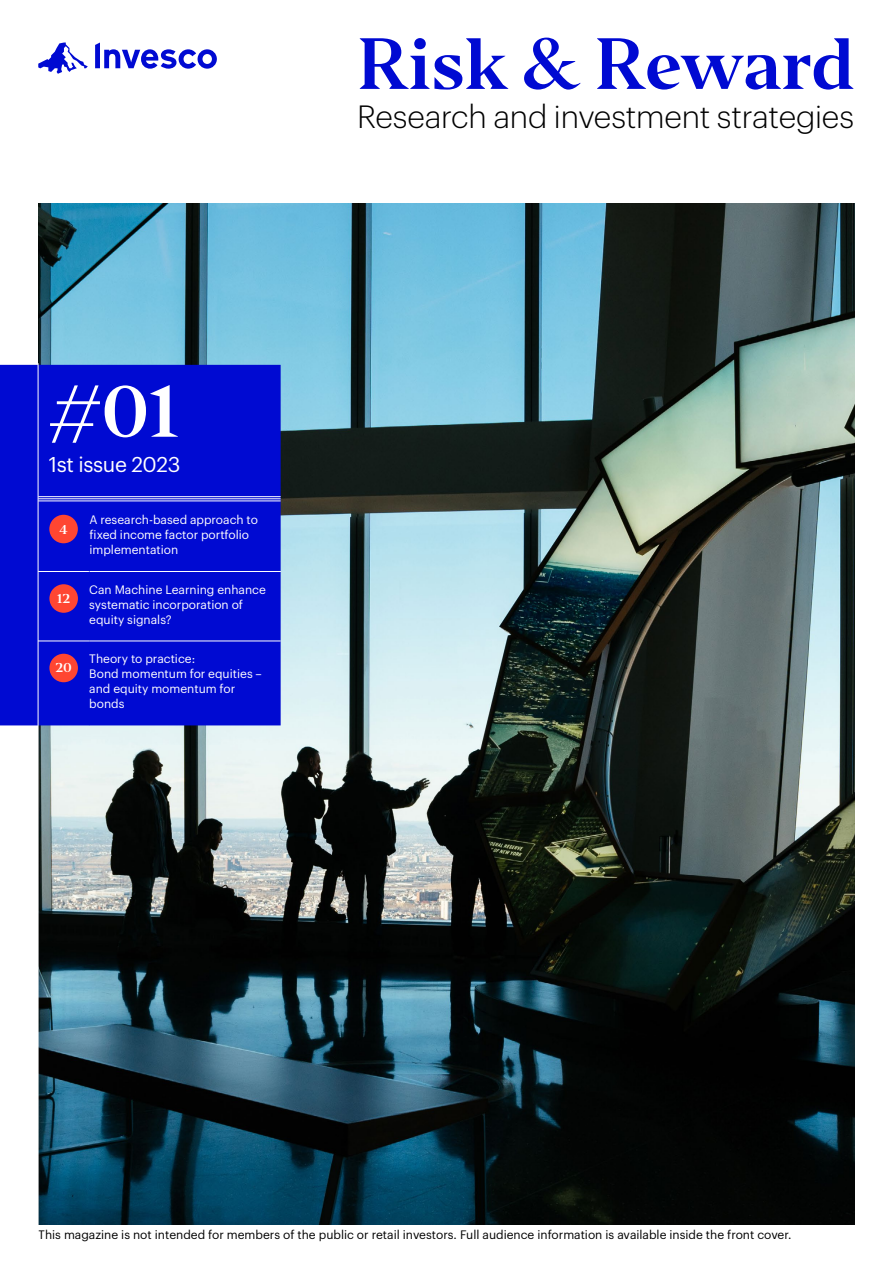
<style>
.page{position:relative;width:893px;height:1263px;background:#fff}
.page>*{position:absolute;margin:0;border:0;box-sizing:border-box;transform-origin:0 0}
.cover-header{font:700 67.5px "Editor";letter-spacing:-.015em;color:#000ad2}
.cover-issue-number_4{font:700 67.5px "Editor";color:#fff}
.cover-subheader{font:300 31.5px "Graphik";letter-spacing:-.005em;color:#000}
.cover-issue_14_18{font:21px "Graphik";letter-spacing:-.015em;color:#fff}
.cover-content_8_10_w{font:12px/15px "Graphik";color:#fff}
.t1{font:12px "Graphik";color:#000}
.cover-contentnumbers{font:700 12px "Editor";color:#fff}
</style>
<div class="page">
<img style="left:38px;top:204px;width:817px;height:1021px">
<svg style="left:38px;top:43px;width:50px;height:31px"></svg>
<svg style="left:95px;top:43px;width:122px;height:26px"></svg>
<div style="left:0;top:365px;width:281px;height:360px;background:#000ad2"></div>
<hr style="left:38px;top:571px;width:51px;height:1px;background:#fff">
<hr style="left:89px;top:571px;width:192px;height:1px;background:#fff">
<hr style="left:38px;top:641px;width:51px;height:1px;background:#fff">
<hr style="left:89px;top:641px;width:192px;height:1px;background:#fff">
<hr style="left:89px;top:502px;width:1px;height:69px;background:#000ad2">
<hr style="left:0;top:502px;width:38px;height:1px;background:#000ad2">
<hr style="left:0;top:571px;width:38px;height:1px;background:#000ad2">
<hr style="left:0;top:641px;width:38px;height:1px;background:#000ad2">
<div style="left:49px;top:515px;width:29px;height:28px;background:#ff4632;border-radius:50%"></div>
<div style="left:49px;top:584px;width:29px;height:29px;background:#ff4632;border-radius:50%"></div>
<div style="left:49px;top:654px;width:29px;height:28px;background:#ff4632;border-radius:50%"></div>
<hr style="left:38px;top:498px;width:243px;height:1px;background:#fff">
<hr style="left:38px;top:501px;width:243px;height:1px;background:#fff">
<hr style="left:38px;top:496px;width:243px;height:1px;background:#fff">
<hr style="left:38px;top:363px;width:1px;height:889px;background:#fff">
<p class="cover-header" style="left:357px;top:21px;width:499px">Risk &amp; Reward</p>
<p class="cover-subheader" style="left:357px;top:94px;width:498px">Research and investment strategies</p>
<p class="cover-issue-number_4" style="left:48px;top:368px;width:132px">#01</p>
<p class="cover-issue_14_18" style="left:49px;top:449px;width:133px">1st issue 2023</p>
<p class="cover-contentnumbers" style="left:60px;top:521px;width:10px">4</p>
<p class="cover-content_8_10_w" style="left:89px;top:512px;width:170px">A research-based approach to fixed income factor portfolio implementation</p>
<p class="cover-contentnumbers" style="left:57px;top:591px;width:15px">12</p>
<p class="cover-content_8_10_w" style="left:89px;top:581px;width:178px">Can Machine Learning enhance systematic incorporation of equity signals?</p>
<p class="cover-contentnumbers" style="left:55px;top:660px;width:18px">20</p>
<p class="cover-content_8_10_w" style="left:89px;top:651px;width:174px">Theory to practice:<br>Bond momentum for equities – and equity momentum for bonds</p>
<p class="t1" style="left:38px;top:1225px;width:755px">This magazine is not intended for members of the public or retail investors. Full audience information is available inside the front cover.</p>
</div>
